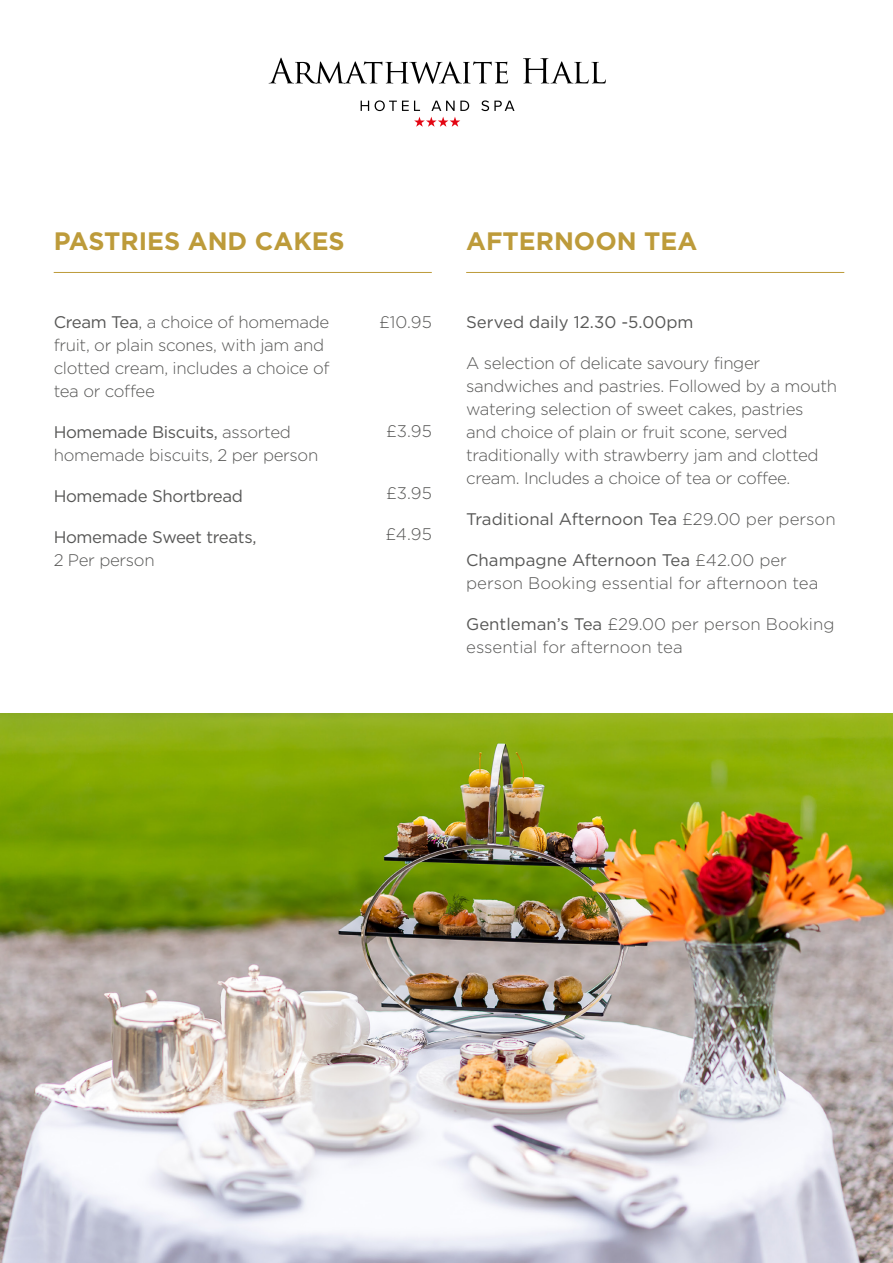
<style>
.page{position:relative;width:893px;height:1263px;background:#fff}
.page>*{position:absolute;margin:0;border:0;box-sizing:border-box;transform-origin:0 0}
.t1{font:700 25.2px "Gotham HTF";color:#bd9b3a}
.t2{font:300 16.8px/23.1px "Gotham HTF";letter-spacing:-.02em;color:#575756}
.t3{font:300 16.8px/23.1px "Gotham HTF";color:#575756}
.t4{font:16.8px "Gotham HTF";color:#575756}
.t5{font:16.8px "Gotham HTF";letter-spacing:-.02em;color:#575756}
.s1{font-weight:400}
.s2{font-weight:300}
</style>
<div class="page">
<hr style="left:54px;top:272px;width:378px;height:1px;background:#bd9b3a">
<hr style="left:466px;top:272px;width:378px;height:1px;background:#bd9b3a">
<img style="left:0;top:714px;width:893px;height:549px">
<svg style="left:361px;top:101px;width:8px;height:10px"></svg>
<svg style="left:375px;top:100px;width:45px;height:11px"></svg>
<svg style="left:431px;top:101px;width:38px;height:10px"></svg>
<svg style="left:481px;top:100px;width:33px;height:11px"></svg>
<svg style="left:414px;top:117px;width:46px;height:10px"></svg>
<svg style="left:269px;top:58px;width:239px;height:26px"></svg>
<svg style="left:523px;top:58px;width:83px;height:25px"></svg>
<h1 class="t1" style="left:54px;top:226px;width:293px">PASTRIES AND CAKES</h1>
<h1 class="t1" style="left:466px;top:226px;width:233px">AFTERNOON TEA</h1>
<p class="t2" style="left:54px;top:310px;width:277px"><span class="s1">Cream Tea</span>, a choice of homemade fruit, or plain scones, with jam and clotted cream, includes a choice of tea or coffee</p>
<p class="t2" style="left:54px;top:420px;width:266px"><span class="s1">Homemade Biscuits,</span> assorted homemade biscuits, 2 per person</p>
<p class="t5" style="left:54px;top:487px;width:191px">Homemade Shortbread</p>
<p class="t5" style="left:54px;top:528px;width:204px">Homemade Sweet treats,</p>
<p class="t2" style="left:54px;top:548px;width:102px">2 Per person</p>
<p class="t2" style="left:379px;top:310px;width:54px">£10.95</p>
<p class="t2" style="left:386px;top:419px;width:47px">£3.95</p>
<p class="t2" style="left:386px;top:481px;width:47px">£3.95</p>
<p class="t2" style="left:385px;top:522px;width:48px">£4.95</p>
<p class="t4" style="left:466px;top:313px;width:229px">Served daily 12.30 -5.00pm</p>
<p class="t2" style="left:466px;top:351px;width:372px">A selection of delicate savoury finger sandwiches and pastries. Followed by a mouth watering selection of sweet cakes, pastries and choice of plain or fruit scone, served traditionally with strawberry jam and clotted cream. Includes a choice of tea or coffee.</p>
<p class="t4" style="left:466px;top:510px;width:371px">Traditional Afternoon Tea <span class="s2">£29.00 per person</span></p>
<p class="t3" style="left:466px;top:548px;width:354px"><span class="s1">Champagne Afternoon Tea</span> £42.00 per person Booking essential for afternoon tea</p>
<p class="t3" style="left:466px;top:613px;width:370px"><span class="s1">Gentleman’s Tea</span> £29.00 per person Booking essential for afternoon tea</p>
</div>
